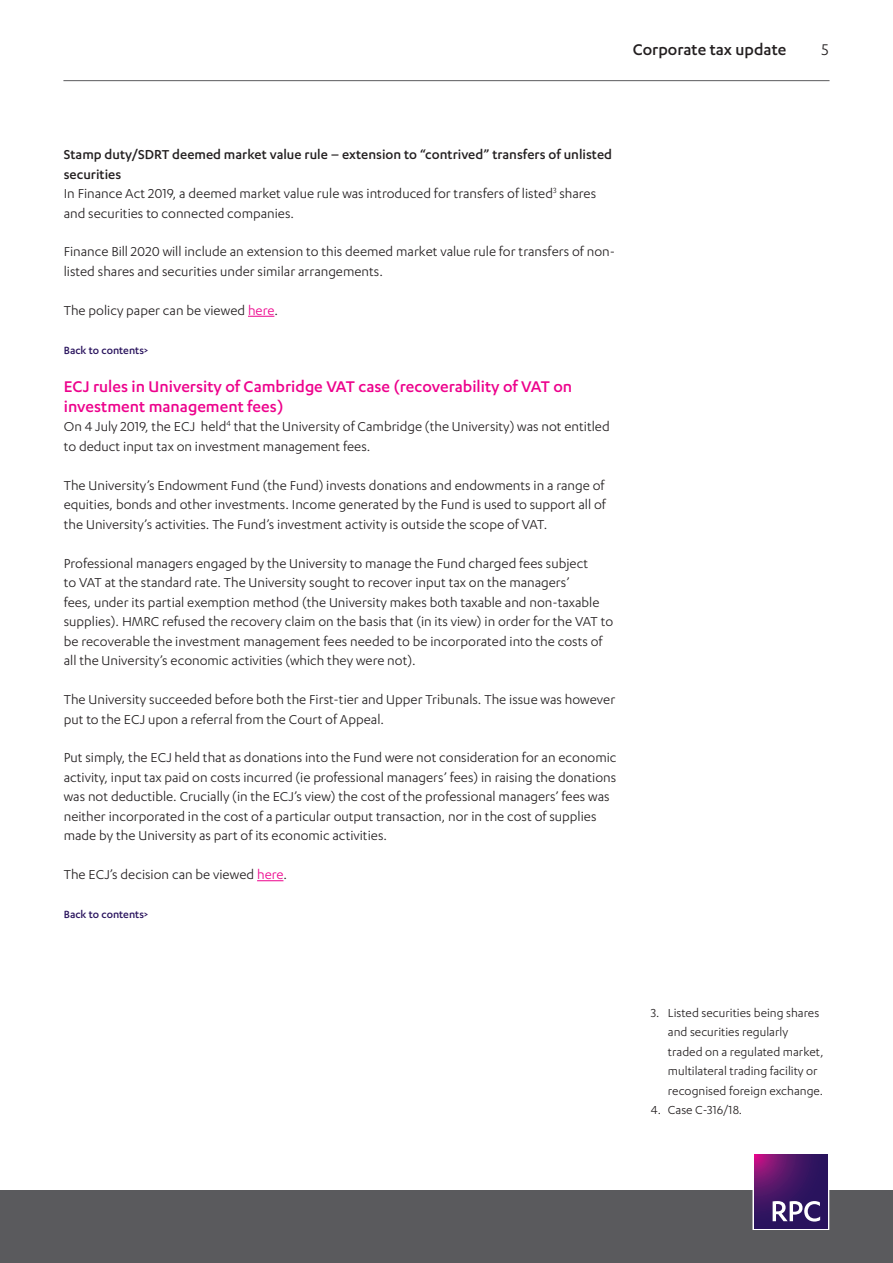
<style>
.page{position:relative;width:893px;height:1263px;background:#fff}
.page>*{position:absolute;margin:0;border:0;box-sizing:border-box;transform-origin:0 0}
.Heading_2__pink{font:500 18px/19.5px "Karbon";color:#ed028c}
.t1{font:500 18px "Karbon";color:#231f20}
.t2{font:18px "Karbon";color:#231f20}
.Body{font:15px/19.5px "Karbon";color:#231f20}
.Heading_3{font:500 15px/19.5px "Karbon";color:#231f20}
.t3{font:13.5px/19.5px "Karbon";color:#231f20}
.Body-2{font:500 12px "Karbon";color:#29135d}
.s1{color:#ed028c}
</style>
<div class="page">
<div style="left:0;top:1191px;width:893px;height:72px;background:#5a5a5d"></div>
<hr style="left:63px;top:80px;width:766px;height:1px;background:#5a5a5d">
<div style="left:753px;top:1153px;width:76px;height:77px;border:1px solid #fff"></div>
<svg style="left:754px;top:1155px;width:74px;height:73px;background:#461565"></svg>
<svg style="left:773px;top:1201px;width:47px;height:20px"></svg>
<svg style="left:248px;top:316px;width:26px;height:1px"></svg>
<svg style="left:257px;top:880px;width:26px;height:1px"></svg>
<p class="t1" style="left:633px;top:39px;width:155px">Corporate tax update</p>
<p class="t2" style="left:822px;top:39px;width:9px">5</p>
<p class="Heading_3" style="left:64px;top:144px;width:550px">Stamp duty/SDRT deemed market value rule – extension to “contrived” transfers of unlisted securities</p>
<p class="Body" style="left:64px;top:183px;width:534px">In Finance Act 2019, a deemed market value rule was introduced for transfers of listed<sup>3</sup> shares and securities to connected companies.</p>
<p class="Body" style="left:64px;top:242px;width:553px">Finance Bill 2020 will include an extension to this deemed market value rule for transfers of non&shy;listed shares and securities under similar arrangements.</p>
<p class="Body" style="left:64px;top:300px;width:216px">The policy paper can be viewed <span class="s1">here</span>.</p>
<p class="Body-2" style="left:64px;top:343px;width:86px">Back to contents&gt;</p>
<p class="Heading_2__pink" style="left:64px;top:377px;width:510px">ECJ rules in University of Cambridge VAT case (recoverability of VAT on investment management fees)</p>
<p class="Body" style="left:64px;top:417px;width:547px">On 4 July 2019, the ECJ held<sup>4</sup> that the University of Cambridge (the University) was not entitled to deduct input tax on investment management fees.</p>
<p class="Body" style="left:64px;top:475px;width:544px;text-align:justify">The University’s Endowment Fund (the Fund) invests donations and endowments in a range of equities, bonds and other investments. Income generated by the Fund is used to support all of the University’s activities. The Fund’s investment activity is outside the scope of VAT.</p>
<p class="Body" style="left:64px;top:553px;width:551px">Professional managers engaged by the University to manage the Fund charged fees subject<br>to VAT at the standard rate. The University sought to recover input tax on the managers’<br>fees, under its partial exemption method (the University makes both taxable and non-taxable supplies). HMRC refused the recovery claim on the basis that (in its view) in order for the VAT to be recoverable the investment management fees needed to be incorporated into the costs of all the University’s economic activities (which they were not).</p>
<p class="Body" style="left:64px;top:689px;width:553px">The University succeeded before both the First-tier and Upper Tribunals. The issue was however put to the ECJ upon a referral from the Court of Appeal.</p>
<p class="Body" style="left:64px;top:748px;width:554px">Put simply, the ECJ held that as donations into the Fund were not consideration for an economic activity, input tax paid on costs incurred (ie professional managers’ fees) in raising the donations was not deductible. Crucially (in the ECJ’s view) the cost of the professional managers’ fees was neither incorporated in the cost of a particular output transaction, nor in the cost of supplies made by the University as part of its economic activities.</p>
<p class="Body" style="left:64px;top:864px;width:225px">The ECJ’s decision can be viewed <span class="s1">here</span>.</p>
<p class="Body-2" style="left:64px;top:908px;width:86px">Back to contents&gt;</p>
<p class="t3" style="left:668px;top:1002px;width:157px;text-indent:-17px">3. Listed securities being shares and securities regularly traded on a regulated market, multilateral trading facility or recognised foreign exchange.</p>
<p class="t3" style="left:651px;top:1100px;width:93px">4. Case C-316/18.</p>
</div>
